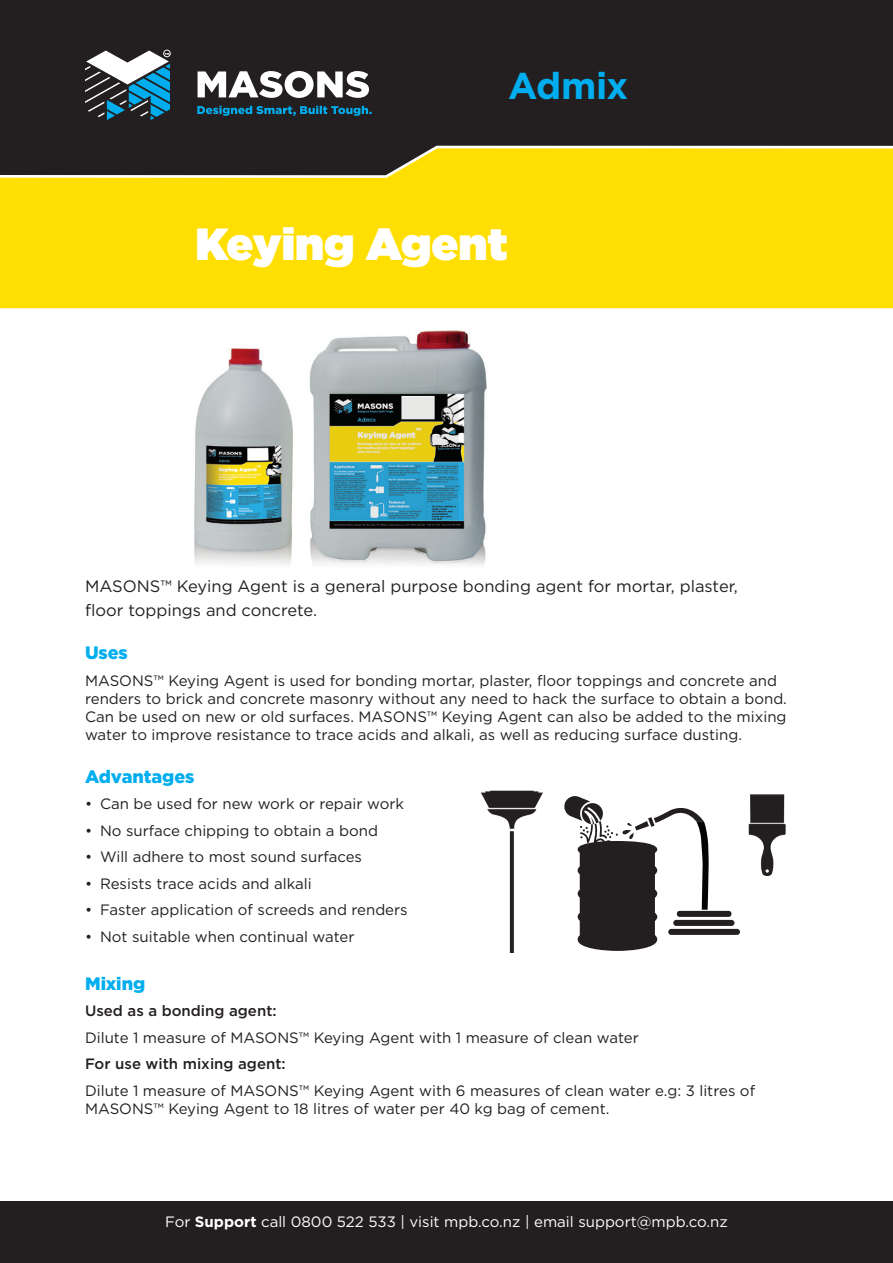
<style>
.page{position:relative;width:893px;height:1263px;background:#fff}
.page>*{position:absolute;margin:0;border:0;box-sizing:border-box;transform-origin:0 0}
.Product{font:900 45px "Gotham";color:#fff}
.t1{font:700 37.2px "Gotham";letter-spacing:-.015em;color:#00aeef}
.Sub_title{font:900 18px "Gotham";letter-spacing:-.005em;color:#00aeef}
.Sub_title-2{font:16.5px/24px "Gotham";color:#231f20}
.Sub_title-3{font:15px/18px "Gotham";color:#231f20}
.text_body{font:15px/18px "Gotham";color:#231f20}
.t2{font:15px "Gotham";color:#fff}
.text_body-2{font:500 15px "Gotham";color:#231f20}
.Sub_title-4{font:500 15px "Gotham";color:#231f20}
.t3{font:900 3px "Gotham";color:#fff}
.s1{font-weight:700}
</style>
<div class="page">
<div style="left:668px;top:929px;width:72px;height:6px;background:#231f20;border-radius:3px"></div>
<div style="left:673px;top:920px;width:61px;height:6px;background:#231f20;border-radius:3px"></div>
<div style="left:677px;top:911px;width:54px;height:6px;background:#231f20;border-radius:3px"></div>
<svg style="left:572px;top:796px;width:137px;height:155px"></svg>
<img style="left:481px;top:790px;width:91px;height:162px">
<img style="left:748px;top:794px;width:38px;height:81px">
<img style="left:194px;top:358px;width:293px;height:208px">
<svg style="left:0;top:0;width:893px;height:358px;background:#a49434"></svg>
<svg style="left:85px;top:51px;width:287px;height:69px"></svg>
<div style="left:164px;top:50px;width:6px;height:7px;background:#040503;border-radius:50%"></div>
<div style="left:163px;top:50px;width:8px;height:7px;border:1px solid #fff;border-radius:50%"></div>
<div style="left:0;top:1201px;width:893px;height:62px;background:#231f20"></div>
<p class="t3" style="left:165px;top:51px;width:6px">TM</p>
<h2 class="t1" style="left:508px;top:61px;width:122px">Admix</h2>
<p class="Product" style="left:196px;top:212px;width:313px">Keying Agent</p>
<p class="Sub_title-2" style="left:85px;top:573px;width:654px">MASONS™ Keying Agent is a general purpose bonding agent for mortar, plaster, floor toppings and concrete.</p>
<p class="Sub_title" style="left:85px;top:640px;width:44px">Uses</p>
<p class="Sub_title-3" style="left:85px;top:671px;width:703px">MASONS™ Keying Agent is used for bonding mortar, plaster, floor toppings and concrete and renders to brick and concrete masonry without any need to hack the surface to obtain a bond.<br>Can be used on new or old surfaces. MASONS™ Keying Agent can also be added to the mixing water to improve resistance to trace acids and alkali, as well as reducing surface dusting.</p>
<p class="Sub_title" style="left:85px;top:764px;width:111px">Advantages</p>
<p class="text_body" style="left:85px;top:794px;width:320px">• Can be used for new work or repair work</p>
<p class="text_body" style="left:85px;top:821px;width:294px">• No surface chipping to obtain a bond</p>
<p class="text_body" style="left:85px;top:847px;width:279px">• Will adhere to most sound surfaces</p>
<p class="text_body" style="left:85px;top:874px;width:228px">• Resists trace acids and alkali</p>
<p class="text_body" style="left:85px;top:900px;width:324px">• Faster application of screeds and renders</p>
<p class="text_body" style="left:85px;top:927px;width:271px">• Not suitable when continual water</p>
<p class="Sub_title" style="left:85px;top:971px;width:62px">Mixing</p>
<p class="Sub_title-4" style="left:85px;top:1001px;width:193px">Used as a bonding agent:</p>
<p class="Sub_title-3" style="left:85px;top:1028px;width:555px">Dilute 1 measure of MASONS™ Keying Agent with 1 measure of clean water</p>
<p class="text_body-2" style="left:85px;top:1054px;width:202px">For use with mixing agent:</p>
<p class="text_body" style="left:85px;top:1081px;width:672px">Dilute 1 measure of MASONS™ Keying Agent with 6 measures of clean water e.g: 3 litres of<br>MASONS™ Keying Agent to 18 litres of water per 40 kg bag of cement.</p>
<p class="t2" style="left:165px;top:1212px;width:564px">For <span class="s1">Support</span> call 0800 522 533 | visit mpb.co.nz | email support@mpb.co.nz</p>
</div>
